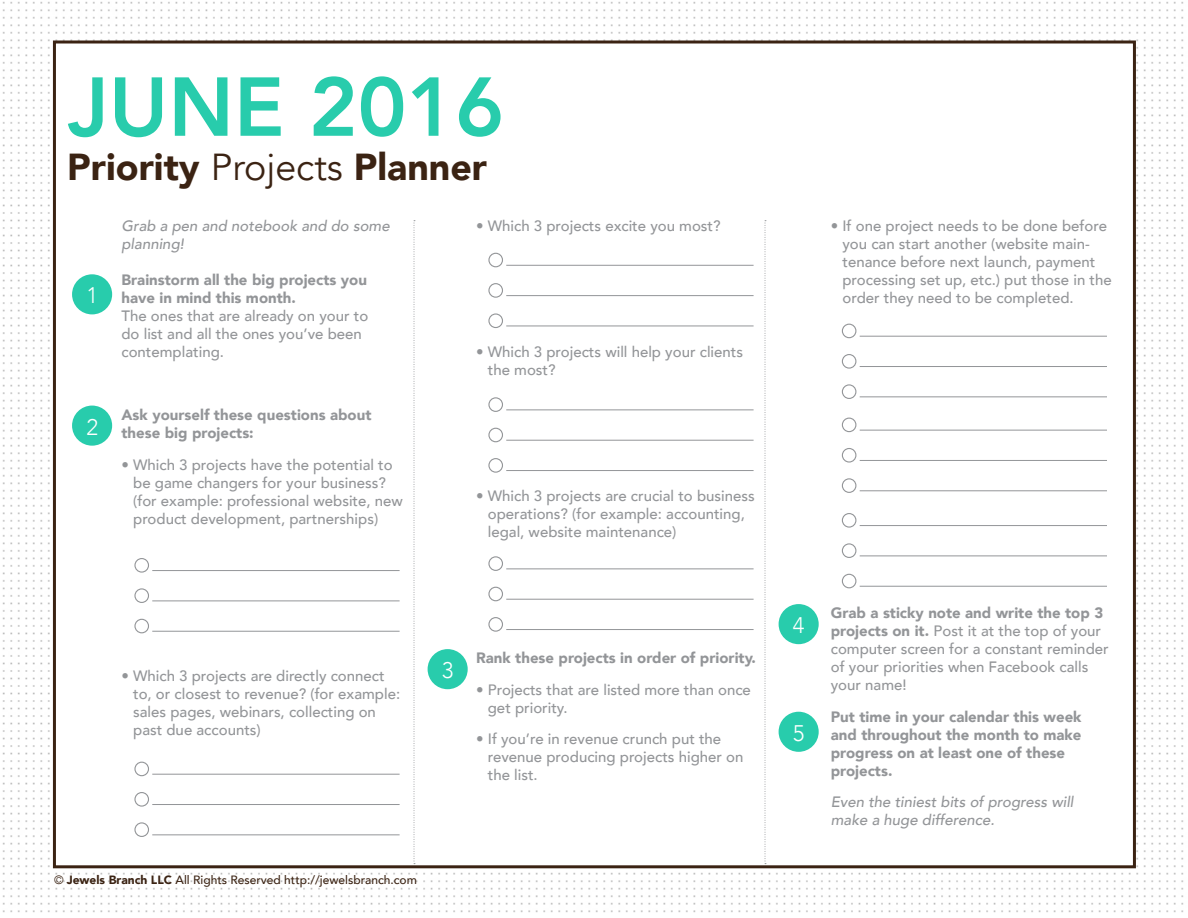
<style>
.page{position:relative;width:1188px;height:918px;background:#fff}
.page>*{position:absolute;margin:0;border:0;box-sizing:border-box;transform-origin:0 0}
.t1{font:800 82.5px "Avenir";color:#28ccac}
.t2{font:900 37.5px "Avenir";color:#3b2313}
.t3{font:300 22.5px "Avenir";color:#fff}
.t4{font:500 15px/18px "Avenir";color:#939598}
.t5{font:900 15px/18px "Avenir";color:#939598}
.t6{font:italic 500 15px/18px "Avenir";color:#939598}
.t7{font:500 12px "Avenir";color:#3b2313}
.s1{font-weight:400}
.s2{font-weight:900}
.s3{font-weight:300}
</style>
<div class="page">
<img style="left:2px;top:1px;width:1182px;height:912px">
<div style="left:53px;top:40px;width:1083px;height:828px;background:#fff;border:3px solid #3b2313"></div>
<svg style="left:414px;top:220px;width:1px;height:644px"></svg>
<svg style="left:765px;top:220px;width:1px;height:644px"></svg>
<div style="left:72px;top:274px;width:40px;height:40px;background:#28ccac;border-radius:50%"></div>
<div style="left:72px;top:406px;width:40px;height:40px;background:#28ccac;border-radius:50%"></div>
<div style="left:428px;top:649px;width:40px;height:40px;background:#28ccac;border-radius:50%"></div>
<div style="left:779px;top:604px;width:40px;height:40px;background:#28ccac;border-radius:50%"></div>
<div style="left:779px;top:712px;width:40px;height:40px;background:#28ccac;border-radius:50%"></div>
<div style="left:134px;top:558px;width:15px;height:15px;border:1px solid #939598;border-radius:50%"></div>
<div style="left:134px;top:588px;width:15px;height:15px;border:1px solid #939598;border-radius:50%"></div>
<div style="left:134px;top:619px;width:15px;height:14px;border:1px solid #939598;border-radius:50%"></div>
<hr style="left:152px;top:570px;width:248px;height:1px;background:#939598">
<hr style="left:152px;top:601px;width:248px;height:1px;background:#939598">
<hr style="left:152px;top:631px;width:248px;height:1px;background:#939598">
<div style="left:488px;top:253px;width:15px;height:14px;border:1px solid #939598;border-radius:50%"></div>
<div style="left:488px;top:283px;width:15px;height:15px;border:1px solid #939598;border-radius:50%"></div>
<div style="left:488px;top:313px;width:15px;height:15px;border:1px solid #939598;border-radius:50%"></div>
<hr style="left:506px;top:265px;width:248px;height:1px;background:#939598">
<hr style="left:506px;top:295px;width:248px;height:1px;background:#939598">
<hr style="left:506px;top:326px;width:248px;height:1px;background:#939598">
<div style="left:842px;top:324px;width:14px;height:14px;border:1px solid #939598;border-radius:50%"></div>
<div style="left:842px;top:354px;width:14px;height:15px;border:1px solid #939598;border-radius:50%"></div>
<div style="left:842px;top:384px;width:14px;height:15px;border:1px solid #939598;border-radius:50%"></div>
<hr style="left:860px;top:336px;width:247px;height:1px;background:#939598">
<hr style="left:860px;top:366px;width:247px;height:1px;background:#939598">
<hr style="left:860px;top:397px;width:247px;height:1px;background:#939598">
<div style="left:842px;top:418px;width:14px;height:14px;border:1px solid #939598;border-radius:50%"></div>
<div style="left:842px;top:448px;width:14px;height:15px;border:1px solid #939598;border-radius:50%"></div>
<div style="left:842px;top:478px;width:14px;height:15px;border:1px solid #939598;border-radius:50%"></div>
<hr style="left:860px;top:430px;width:247px;height:1px;background:#939598">
<hr style="left:860px;top:460px;width:247px;height:1px;background:#939598">
<hr style="left:860px;top:491px;width:247px;height:1px;background:#939598">
<div style="left:842px;top:513px;width:14px;height:15px;border:1px solid #939598;border-radius:50%"></div>
<div style="left:842px;top:543px;width:14px;height:15px;border:1px solid #939598;border-radius:50%"></div>
<div style="left:842px;top:574px;width:14px;height:14px;border:1px solid #939598;border-radius:50%"></div>
<hr style="left:860px;top:525px;width:247px;height:1px;background:#939598">
<hr style="left:860px;top:556px;width:247px;height:1px;background:#939598">
<hr style="left:860px;top:586px;width:247px;height:1px;background:#939598">
<div style="left:488px;top:397px;width:15px;height:15px;border:1px solid #939598;border-radius:50%"></div>
<div style="left:488px;top:428px;width:15px;height:14px;border:1px solid #939598;border-radius:50%"></div>
<div style="left:488px;top:458px;width:15px;height:15px;border:1px solid #939598;border-radius:50%"></div>
<hr style="left:506px;top:410px;width:248px;height:1px;background:#939598">
<hr style="left:506px;top:440px;width:248px;height:1px;background:#939598">
<hr style="left:506px;top:470px;width:248px;height:1px;background:#939598">
<div style="left:488px;top:556px;width:15px;height:15px;border:1px solid #939598;border-radius:50%"></div>
<div style="left:488px;top:587px;width:15px;height:14px;border:1px solid #939598;border-radius:50%"></div>
<div style="left:488px;top:617px;width:15px;height:15px;border:1px solid #939598;border-radius:50%"></div>
<hr style="left:506px;top:569px;width:248px;height:1px;background:#939598">
<hr style="left:506px;top:599px;width:248px;height:1px;background:#939598">
<hr style="left:506px;top:629px;width:248px;height:1px;background:#939598">
<div style="left:134px;top:762px;width:15px;height:14px;border:1px solid #939598;border-radius:50%"></div>
<div style="left:134px;top:792px;width:15px;height:15px;border:1px solid #939598;border-radius:50%"></div>
<div style="left:134px;top:822px;width:15px;height:15px;border:1px solid #939598;border-radius:50%"></div>
<hr style="left:152px;top:774px;width:248px;height:1px;background:#939598">
<hr style="left:152px;top:804px;width:248px;height:1px;background:#939598">
<hr style="left:152px;top:835px;width:248px;height:1px;background:#939598">
<p class="t1" style="left:68px;top:43px;width:438px">JUNE 2016</p>
<p class="t2" style="left:67px;top:135px;width:422px">Priority <span class="s1">Projects</span> Planner</p>
<p class="t3" style="left:86px;top:282px;width:13px">1</p>
<p class="t3" style="left:86px;top:414px;width:13px">2</p>
<p class="t6" style="left:122px;top:217px;width:270px">Grab a pen and notebook and do some planning!</p>
<p class="t4" style="left:122px;top:270px;width:248px"><span class="s2">Brainstorm all the big projects you have in mind this month.<br></span>The ones that are already on your to do list and all the ones you’ve been contemplating.</p>
<p class="t5" style="left:122px;top:405px;width:251px">Ask yourself these questions about these big projects:</p>
<p class="t4" style="left:133px;top:454px;width:271px;text-indent:-12px">• Which 3 projects have the potential to be game changers for your business? (for example: professional website, new product development, partnerships)</p>
<p class="t4" style="left:476px;top:216px;width:246px">• Which 3 projects excite you most?</p>
<p class="t4" style="left:488px;top:342px;width:257px;text-indent:-12px">• Which 3 projects will help your clients the most?</p>
<p class="t4" style="left:488px;top:486px;width:268px;text-indent:-12px">• Which 3 projects are crucial to business operations? (for example: accounting, legal, website maintenance)</p>
<p class="t4" style="left:133px;top:666px;width:269px;text-indent:-12px">• Which 3 projects are directly connect to, or closest to revenue? (for example: sales pages, webinars, collecting on past due accounts)</p>
<p class="t3" style="left:442px;top:657px;width:13px">3</p>
<p class="t5" style="left:476px;top:648px;width:281px">Rank these projects in order of priority.</p>
<p class="t4" style="left:488px;top:679px;width:265px;text-indent:-12px">• Projects that are listed more than once get priority.</p>
<p class="t4" style="left:488px;top:729px;width:257px;text-indent:-12px">• If you’re in revenue crunch put the revenue producing projects higher on the list.</p>
<p class="t7" style="left:54px;top:869px;width:364px"><span class="s3">©</span> <span class="s2">Jewels Branch LLC</span> All Rights Reserved http://jewelsbranch.com</p>
<p class="t7" style="left:81px;top:874px;width:364px"><span class="s3">©</span> <span class="s2">Jewels Branch LLC</span> All Rights Reserved http://jewelsbranch.com</p>
<p class="t4" style="left:842px;top:216px;width:271px;text-indent:-12px">• If one project needs to be done before you can start another (website main&shy;tenance before next launch, payment processing set up, etc.) put those in the order they need to be completed.</p>
<p class="t3" style="left:793px;top:612px;width:13px">4</p>
<p class="t3" style="left:793px;top:720px;width:13px">5</p>
<p class="t4" style="left:831px;top:603px;width:279px"><span class="s2">Grab a sticky note and write the top 3 projects on it.</span> Post it at the top of your computer screen for a constant reminder of your priorities when Facebook calls your name!</p>
<p class="t5" style="left:831px;top:707px;width:252px">Put time in your calendar this week and throughout the month to make progress on at least one of these projects.</p>
<p class="t6" style="left:831px;top:793px;width:244px">Even the tiniest bits of progress will make a huge difference.</p>
</div>
